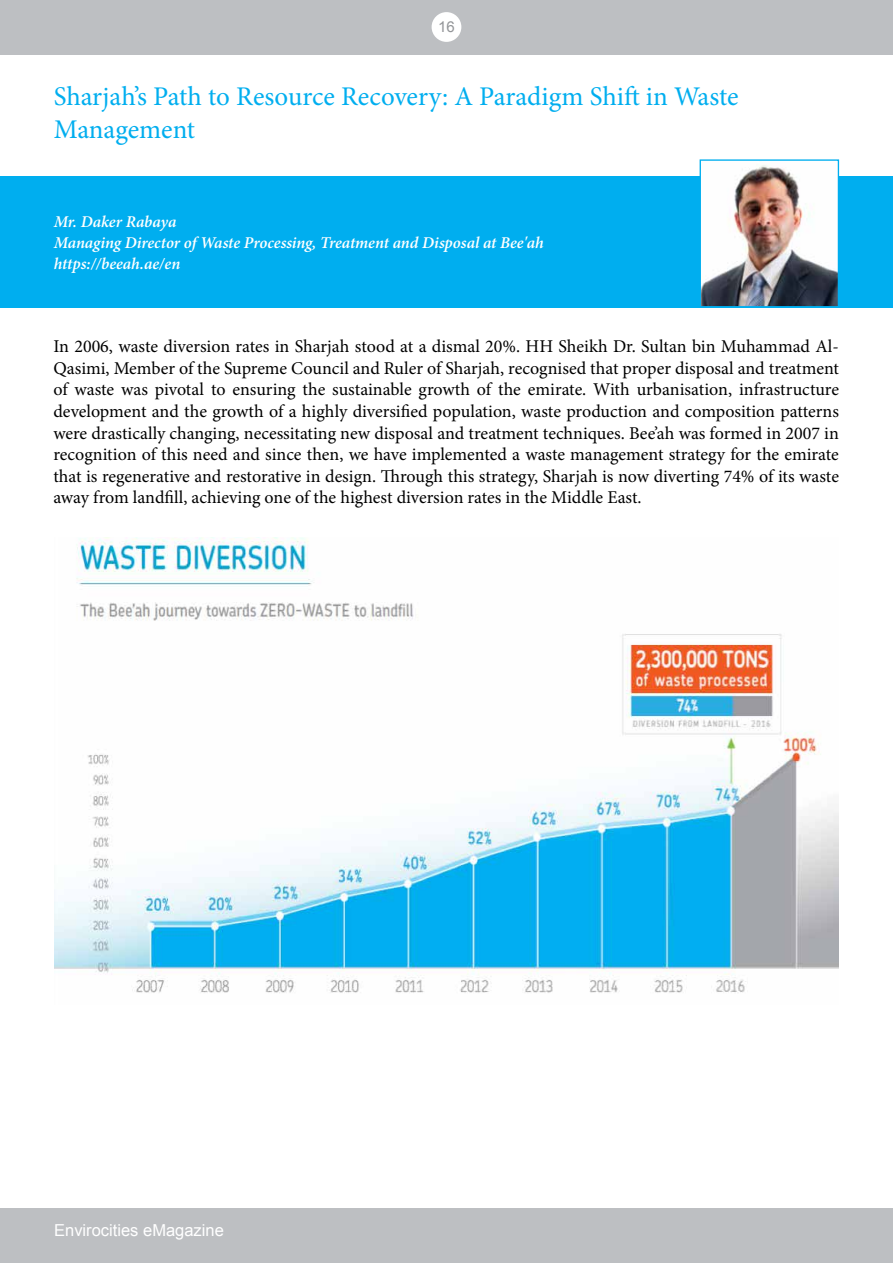
<style>
.page{position:relative;width:893px;height:1263px;background:#fff}
.page>*{position:absolute;margin:0;border:0;box-sizing:border-box;transform-origin:0 0}
.t1{font:27px/32.4px "Minion Pro";color:#00aeef}
.t2{font:18px/21.6px "Minion Pro";color:#000;text-align:justify}
.t3{font:italic 600 16.5px/21px "Minion Pro";letter-spacing:-.005em;color:#fff}
.t4{font:16.5px "Arial";color:#fff}
.t5{font:15px "Arial";color:#939598}
</style>
<div class="page">
<div style="left:0;top:1209px;width:893px;height:54px;background:#bdbfc2"></div>
<div style="left:0;top:0;width:893px;height:54px;background:#bdbfc2"></div>
<div style="left:432px;top:12px;width:29px;height:30px;background:#fff;border-radius:50%"></div>
<div style="left:0;top:176px;width:893px;height:131px;background:#00aeef"></div>
<img style="left:702px;top:165px;width:135px;height:140px">
<div style="left:700px;top:159px;width:139px;height:148px;border:1px solid #00aeef"></div>
<img style="left:54px;top:538px;width:785px;height:455px">
<p class="t5" style="left:438px;top:17px;width:18px">16</p>
<h1 class="t1" style="left:54px;top:80px;width:686px">Sharjah’s Path to Resource Recovery: A Paradigm Shift in Waste<br>Management</h1>
<p class="t3" style="left:54px;top:211px;width:492px">Mr. Daker Rabaya<br>Managing Director of Waste Processing, Treatment and Disposal at Bee'ah https://beeah.ae/en</p>
<p class="t2" style="left:53px;top:336px;width:787px">In 2006, waste diversion rates in Sharjah stood at a dismal 20%. HH Sheikh Dr. Sultan bin Muhammad Al-Qasimi, Member of the Supreme Council and Ruler of Sharjah, recognised that proper disposal and treatment of waste was pivotal to ensuring the sustainable growth of the emirate. With urbanisation, infrastructure development and the growth of a highly diversified population, waste production and composition patterns were drastically changing, necessitating new disposal and treatment techniques. Bee’ah was formed in 2007 in recognition of this need and since then, we have implemented a waste management strategy for the emirate that is regenerative and restorative in design. Through this strategy, Sharjah is now diverting 74% of its waste away from landfill, achieving one of the highest diversion rates in the Middle East.</p>
<p class="t4" style="left:54px;top:1219px;width:171px">Envirocities eMagazine</p>
</div>
